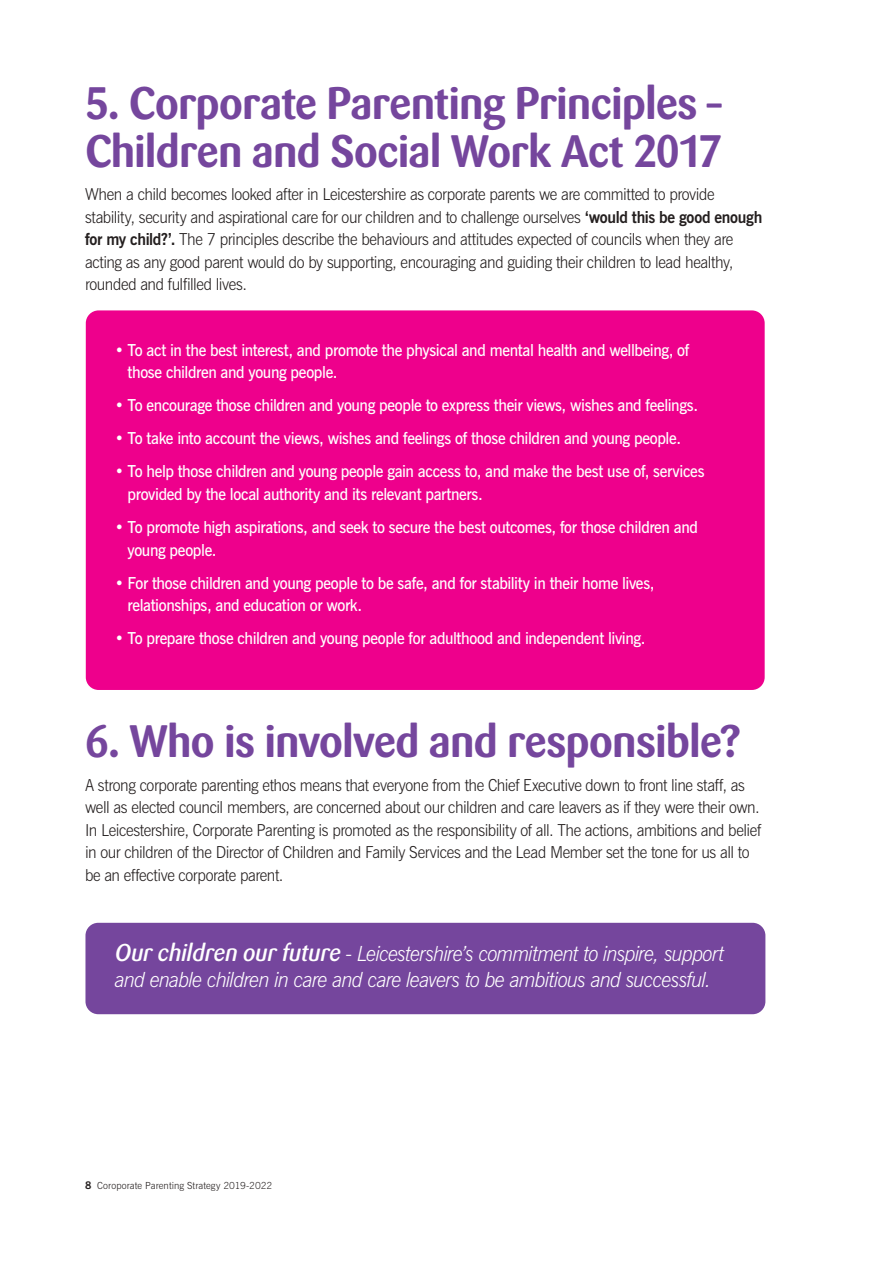
<style>
.page{position:relative;width:893px;height:1263px;background:#fff}
.page>*{position:absolute;margin:0;border:0;box-sizing:border-box;transform-origin:0 0}
.t1{font:700 45px/48px "Sari";letter-spacing:-.025em;color:#75469d;scale:.95 1}
.t2{font:italic 300 21px/25.5px "News Gothic BT";letter-spacing:-.035em;color:#fff;scale:.95 1}
.t3{font:300 16.5px/22.5px "News Gothic BT";letter-spacing:-.025em;color:#241f1f;scale:.95 1}
.t4{font:600 16.5px/22.5px "News Gothic BT";letter-spacing:-.025em;color:#fff;scale:.95 1}
.t5{font:300 9.75px "News Gothic BT";letter-spacing:.01em;color:#241f1f}
.s1{font-family:"Sari Bold Caps";font-weight:400}
.s2{font-weight:700}
.s3{font-family:"Sari";font-weight:500;font-size:24px}
.s4{font-weight:700;font-size:10.5px}
</style>
<div class="page">
<div style="left:85px;top:923px;width:680px;height:91px;background:#75469d;border-radius:13px"></div>
<div style="left:86px;top:310px;width:679px;height:380px;background:#ee008c;border-radius:13px"></div>
<h1 class="t1" style="left:85px;top:79px;width:673px"><span class="s1">5.</span> Corporate Parenting Principles –<br>Children and Social Work Act <span class="s1">2017</span></h1>
<p class="t3" style="left:85px;top:183px;width:714px">When a child becomes looked after in Leicestershire as corporate parents we are committed to provide stability, security and aspirational care for our children and to challenge ourselves <span class="s2">‘would this be good enough for my child?’.</span> The 7 principles describe the behaviours and attitudes expected of councils when they are acting as any good parent would do by supporting, encouraging and guiding their children to lead healthy, rounded and fulfilled lives.</p>
<p class="t4" style="left:128px;top:338px;width:593px;text-indent:-13px">• To act in the best interest, and promote the physical and mental health and wellbeing, of those children and young people.</p>
<p class="t4" style="left:115px;top:394px;width:615px">• To encourage those children and young people to express their views, wishes and feelings.</p>
<p class="t4" style="left:115px;top:427px;width:598px">• To take into account the views, wishes and feelings of those children and young people.</p>
<p class="t4" style="left:128px;top:460px;width:609px;text-indent:-13px">• To help those children and young people gain access to, and make the best use of, services provided by the local authority and its relevant partners.</p>
<p class="t4" style="left:128px;top:516px;width:602px;text-indent:-13px">• To promote high aspirations, and seek to secure the best outcomes, for those children and young people.</p>
<p class="t4" style="left:128px;top:571px;width:556px;text-indent:-13px">• For those children and young people to be safe, and for stability in their home lives, relationships, and education or work.</p>
<p class="t4" style="left:115px;top:627px;width:560px">• To prepare those children and young people for adulthood and independent living.</p>
<h1 class="t1" style="left:85px;top:717px;width:693px"><span class="s1">6.</span> Who is involved and responsible?</h1>
<p class="t3" style="left:85px;top:773px;width:713px">A strong corporate parenting ethos means that everyone from the Chief Executive down to front line staff, as well as elected council members, are concerned about our children and care leavers as if they were their own.<br>In Leicestershire, Corporate Parenting is promoted as the responsibility of all. The actions, ambitions and belief in our children of the Director of Children and Family Services and the Lead Member set the tone for us all to be an effective corporate parent.</p>
<p class="t2" style="left:115px;top:941px;width:643px"><span class="s3">Our children our future</span> - Leicestershire’s commitment to inspire, support and enable children in care and care leavers to be ambitious and successful.</p>
<p class="t5" style="left:85px;top:1179px;width:189px"><span class="s4">8</span> Coroporate Parenting Strategy 2019-2022</p>
</div>
